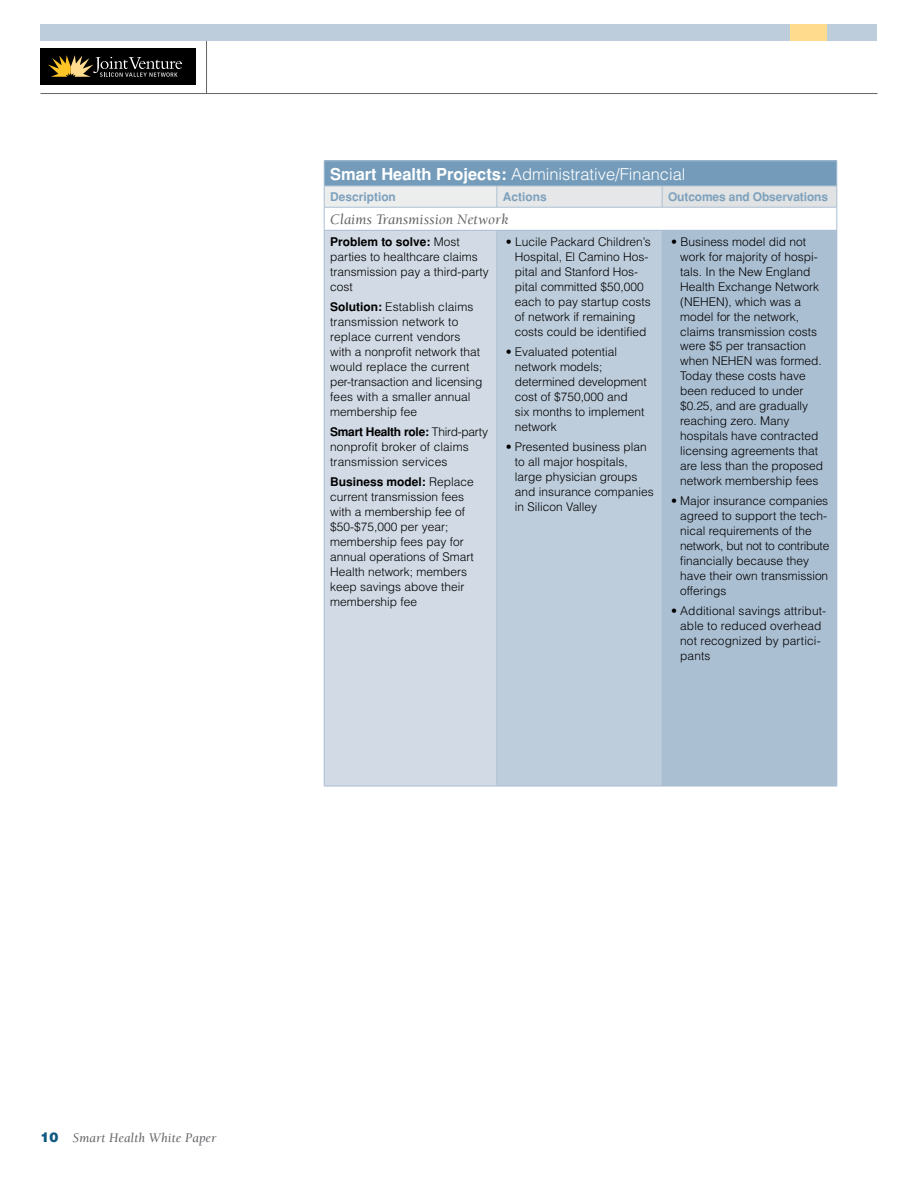
<style>
.page{position:relative;width:918px;height:1188px;background:#fff}
.page>*{position:absolute;margin:0;border:0;box-sizing:border-box;transform-origin:0 0}
.t1{font:300 16.5px "Helvetica";color:#fff}
.t2{font:italic 15px "Berkeley";color:#636467}
.t3{font:italic 13.5px "Berkeley";letter-spacing:.01em;color:#636467}
.t4{font:300 12px/15px "Helvetica";color:#000}
.t5{font:700 12px "Helvetica";letter-spacing:-.01em;color:#7da1bd}
.s1{font-weight:700}
.s2{font-family:"Helvetica";font-weight:900;font-style:normal;color:#105a82}
</style>
<div class="page">
<div style="left:40px;top:48px;width:156px;height:36px;background:#000"></div>
<svg style="left:48px;top:55px;width:134px;height:22px"></svg>
<hr style="left:206px;top:39px;width:1px;height:55px;background:#636467">
<div style="left:40px;top:24px;width:838px;height:16px;background:#becddc"></div>
<hr style="left:40px;top:93px;width:838px;height:1px;background:#636467">
<div style="left:790px;top:24px;width:37px;height:16px;background:#ffdc8d"></div>
<div style="left:324px;top:161px;width:513px;height:25px;background:#749cba"></div>
<div style="left:324px;top:186px;width:173px;height:21px;background:#eceded"></div>
<div style="left:497px;top:186px;width:165px;height:21px;background:#e6e7e8"></div>
<div style="left:662px;top:186px;width:175px;height:21px;background:#e1e2e3"></div>
<div style="left:324px;top:230px;width:173px;height:556px;background:#d1dae5"></div>
<div style="left:497px;top:230px;width:165px;height:556px;background:#becddc"></div>
<div style="left:662px;top:230px;width:175px;height:556px;background:#abbfd3"></div>
<hr style="left:324px;top:786px;width:173px;height:1px;background:#abbfd3">
<hr style="left:497px;top:786px;width:165px;height:1px;background:#abbfd3">
<hr style="left:662px;top:786px;width:175px;height:1px;background:#abbfd3">
<hr style="left:324px;top:161px;width:173px;height:1px;background:#abbfd3">
<hr style="left:497px;top:161px;width:165px;height:1px;background:#abbfd3">
<hr style="left:662px;top:161px;width:175px;height:1px;background:#abbfd3">
<hr style="left:324px;top:186px;width:173px;height:1px;background:#abbfd3">
<hr style="left:497px;top:186px;width:165px;height:1px;background:#abbfd3">
<hr style="left:662px;top:186px;width:175px;height:1px;background:#abbfd3">
<svg style="left:497px;top:186px;width:1px;height:21px"></svg>
<svg style="left:662px;top:186px;width:1px;height:21px"></svg>
<svg style="left:324px;top:161px;width:1px;height:69px"></svg>
<svg style="left:837px;top:161px;width:1px;height:69px"></svg>
<hr style="left:324px;top:207px;width:173px;height:1px;background:#abbfd3">
<hr style="left:324px;top:230px;width:173px;height:1px;background:#abbfd3">
<hr style="left:324px;top:230px;width:1px;height:556px;background:#abbfd3">
<hr style="left:497px;top:207px;width:165px;height:1px;background:#abbfd3">
<hr style="left:662px;top:207px;width:175px;height:1px;background:#abbfd3">
<hr style="left:497px;top:230px;width:165px;height:1px;background:#abbfd3">
<hr style="left:497px;top:230px;width:1px;height:556px;background:#abbfd3">
<hr style="left:837px;top:230px;width:1px;height:556px;background:#abbfd3">
<h1 class="t1" style="left:330px;top:164px;width:357px"><span class="s1">Smart Health Projects:</span> Administrative/Financial</h1>
<p class="t5" style="left:330px;top:190px;width:67px">Description</p>
<p class="t5" style="left:503px;top:190px;width:45px">Actions</p>
<p class="t5" style="left:668px;top:190px;width:161px">Outcomes and Observations</p>
<p class="t2" style="left:330px;top:212px;width:180px">Claims Transmission Network</p>
<p class="t4" style="left:330px;top:234px;width:160px"><span class="s1">Problem to solve:</span> Most parties to healthcare claims transmission pay a third-party cost</p>
<p class="t4" style="left:330px;top:299px;width:154px"><span class="s1">Solution:</span> Establish claims transmission network to replace current vendors with a nonprofit network that would replace the current per-transaction and licensing fees with a smaller annual membership fee</p>
<p class="t4" style="left:330px;top:424px;width:159px"><span class="s1">Smart Health role:</span> Third-party nonprofit broker of claims transmission services</p>
<p class="t4" style="left:330px;top:474px;width:145px"><span class="s1">Business model:</span> Replace current transmission fees with a membership fee of $50-$75,000 per year; membership fees pay for annual operations of Smart<br>Health network; members keep savings above their membership fee</p>
<p class="t4" style="left:515px;top:234px;width:137px;text-indent:-9px">• Lucile Packard Children’s<br>Hospital, El Camino Hos&shy;pital and Stanford Hos&shy;pital committed $50,000 each to pay startup costs of network if remaining costs could be identified</p>
<p class="t4" style="left:515px;top:344px;width:133px;text-indent:-9px">• Evaluated potential network models; determined development cost of $750,000 and<br>six months to implement network</p>
<p class="t4" style="left:515px;top:439px;width:140px;text-indent:-9px">• Presented business plan to all major hospitals, large physician groups and insurance companies in Silicon Valley</p>
<p class="t4" style="left:680px;top:234px;width:145px;text-indent:-9px">• Business model did not work for majority of hospi&shy;tals. In the New England<br>Health Exchange Network (NEHEN), which was a model for the network, claims transmission costs were $5 per transaction when NEHEN was formed.<br>Today these costs have been reduced to under $0.25, and are gradually reaching zero. Many hospitals have contracted licensing agreements that are less than the proposed network membership fees</p>
<p class="t4" style="left:680px;top:493px;width:151px;text-indent:-9px">• Major insurance companies agreed to support the tech&shy;nical requirements of the network, but not to contribute financially because they have their own transmission offerings</p>
<p class="t4" style="left:680px;top:603px;width:148px;text-indent:-9px">• Additional savings attribut&shy;able to reduced overhead not recognized by partici&shy;pants</p>
<p class="t3" style="left:40px;top:1131px;width:177px"><span class="s2">10</span> Smart Health White Paper</p>
</div>
